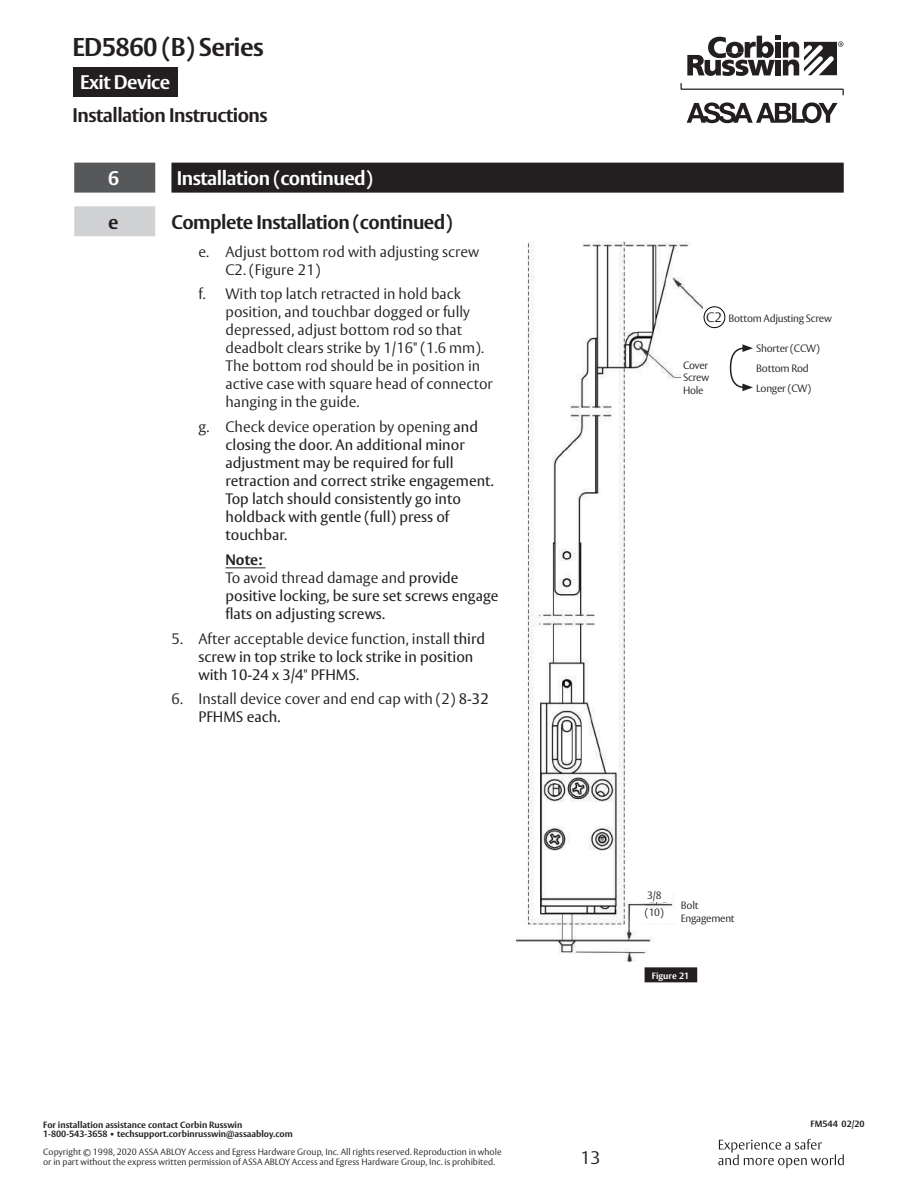
<style>
.page{position:relative;width:918px;height:1188px;background:#fff}
.page>*{position:absolute;margin:0;border:0;box-sizing:border-box;transform-origin:0 0}
.t1{font:700 25.5px "ASSA Vesta";letter-spacing:-.025em;color:#231f20}
.t2{font:700 19.5px "ASSA Vesta";letter-spacing:-.025em;color:#231f20}
.t3{font:700 19.5px "ASSA Vesta";letter-spacing:-.025em;color:#fff}
.t4{font:300 18px "ASSA Vesta";color:#231f20}
.t5{font:15px/18px "ASSA Vesta";color:#231f20}
.t6{font:300 15px/18px "ASSA Vesta";color:#231f20}
.t7{font:300 13.5px "ASSA Vesta";color:#231f20}
.t8{font:300 10.5px/12.6px "ASSA Vesta";letter-spacing:-.025em;color:#231f20}
.t9{font:300 9px/10.8px "ASSA Vesta";color:#231f20}
.t10{font:700 9px "ASSA Vesta";color:#231f20}
.t11{font:700 9px "ASSA Vesta";color:#fff}
.s1{font-weight:400}
.s2{font-weight:300}
.s3{font-weight:700}
</style>
<div class="page">
<div style="left:73px;top:67px;width:105px;height:30px;background:#231f20"></div>
<svg style="left:681px;top:83px;width:163px;height:12px"></svg>
<svg style="left:687px;top:102px;width:151px;height:21px"></svg>
<svg style="left:687px;top:36px;width:156px;height:40px"></svg>
<svg style="left:718px;top:1139px;width:126px;height:29px"></svg>
<div style="left:74px;top:163px;width:81px;height:30px;background:#57585a"></div>
<div style="left:171px;top:163px;width:673px;height:30px;background:#231f20"></div>
<div style="left:74px;top:206px;width:81px;height:30px;background:#d1d2d4"></div>
<hr style="left:226px;top:567px;width:40px;height:1px;background:#231f20">
<div style="left:645px;top:967px;width:52px;height:15px;background:#231f20"></div>
<img style="left:517px;top:242px;width:185px;height:719px">
<div style="left:681px;top:336px;width:21px;height:84px;background:#fff"></div>
<div style="left:676px;top:891px;width:26px;height:43px;background:#fff"></div>
<div style="left:635px;top:908px;width:41px;height:14px;background:#fff"></div>
<div style="left:635px;top:882px;width:37px;height:20px;background:#fff"></div>
<div style="left:704px;top:306px;width:21px;height:22px;border:1px solid #040503;border-radius:50%"></div>
<svg style="left:729px;top:344px;width:24px;height:47px"></svg>
<h1 class="t1" style="left:73px;top:31px;width:193px">ED5860 (B) Series</h1>
<h2 class="t3" style="left:80px;top:70px;width:92px">Exit Device</h2>
<h2 class="t2" style="left:73px;top:103px;width:197px">Installation Instructions</h2>
<h2 class="t3" style="left:108px;top:166px;width:13px">6</h2>
<h2 class="t3" style="left:177px;top:166px;width:197px">Installation (continued)</h2>
<h2 class="t2" style="left:108px;top:210px;width:12px">e</h2>
<h2 class="t2" style="left:171px;top:210px;width:282px">Complete Installation (continued)</h2>
<p class="t6" style="left:226px;top:243px;width:255px;text-indent:-27px">e. Adjust bottom rod with adjusting screw<br>C2. (Figure 21)</p>
<p class="t6" style="left:226px;top:286px;width:269px;text-indent:-27px">f. With top latch retracted in hold back position, and touchbar dogged or fully depressed, adjust bottom rod so that deadbolt clears strike by 1/16<span class="s1">"</span> (1.6 mm).<br>The bottom rod should be in position in active case with square head of connector hanging in the guide.</p>
<p class="t5" style="left:226px;top:419px;width:270px;text-indent:-27px"><span class="s2">g. Check device operation by opening</span> and closing the door. An additional minor adjustment may be required for full retraction and correct strike engagement.<br>Top latch should consistently go into holdback with gentle (full) press of touchbar.</p>
<p class="t5" style="left:226px;top:551px;width:275px"><span class="s3">Note:<br></span><span class="s2">To avoid thread damage and</span> provide positive locking, be sure set screws engage flats on adjusting screws.</p>
<p class="t5" style="left:199px;top:630px;width:288px;text-indent:-27px"><span class="s2">5. After acceptable device function, install</span> third screw in top strike to lock strike in position with 10-24 x 3/4" PFHMS.</p>
<p class="t6" style="left:199px;top:691px;width:292px;text-indent:-27px">6. Install device cover and end cap with (2) <span class="s1">8-32<br>PFHMS each.</span></p>
<p class="t7" style="left:706px;top:309px;width:17px">C2</p>
<p class="t8" style="left:683px;top:359px;width:28px;text-align:justify">Cover Screw Hole</p>
<p class="t8" style="left:729px;top:313px;width:105px">Bottom Adjusting Screw</p>
<p class="t8" style="left:756px;top:339px;width:65px;line-height:19.6px">Shorter (CCW)<br>Bottom Rod</p>
<p class="t8" style="left:756px;top:382px;width:56px">Longer (CW)</p>
<p class="t8" style="left:645px;top:888px;width:20px;line-height:16.5px">3/8 (10)</p>
<p class="t8" style="left:681px;top:900px;width:55px">Bolt<br>Engagement</p>
<p class="t11" style="left:652px;top:970px;width:39px">Figure 21</p>
<p class="t10" style="left:43px;top:1120px;width:201px">For installation assistance contact Corbin Russwin</p>
<p class="t10" style="left:811px;top:1119px;width:56px">FM544 02/20</p>
<p class="t10" style="left:43px;top:1129px;width:251px">1-800-543-3658 • techsupport.corbinrusswin@assaabloy.com</p>
<p class="t9" style="left:43px;top:1147px;width:460px">Copyright © 1998, 2020 ASSA ABLOY Access and Egress Hardware Group, Inc. All rights reserved. Reproduction in whole or in part without the express written permission of ASSA ABLOY Access and Egress Hardware Group, Inc. is prohibited.</p>
<p class="t4" style="left:580px;top:1147px;width:22px">13</p>
</div>
